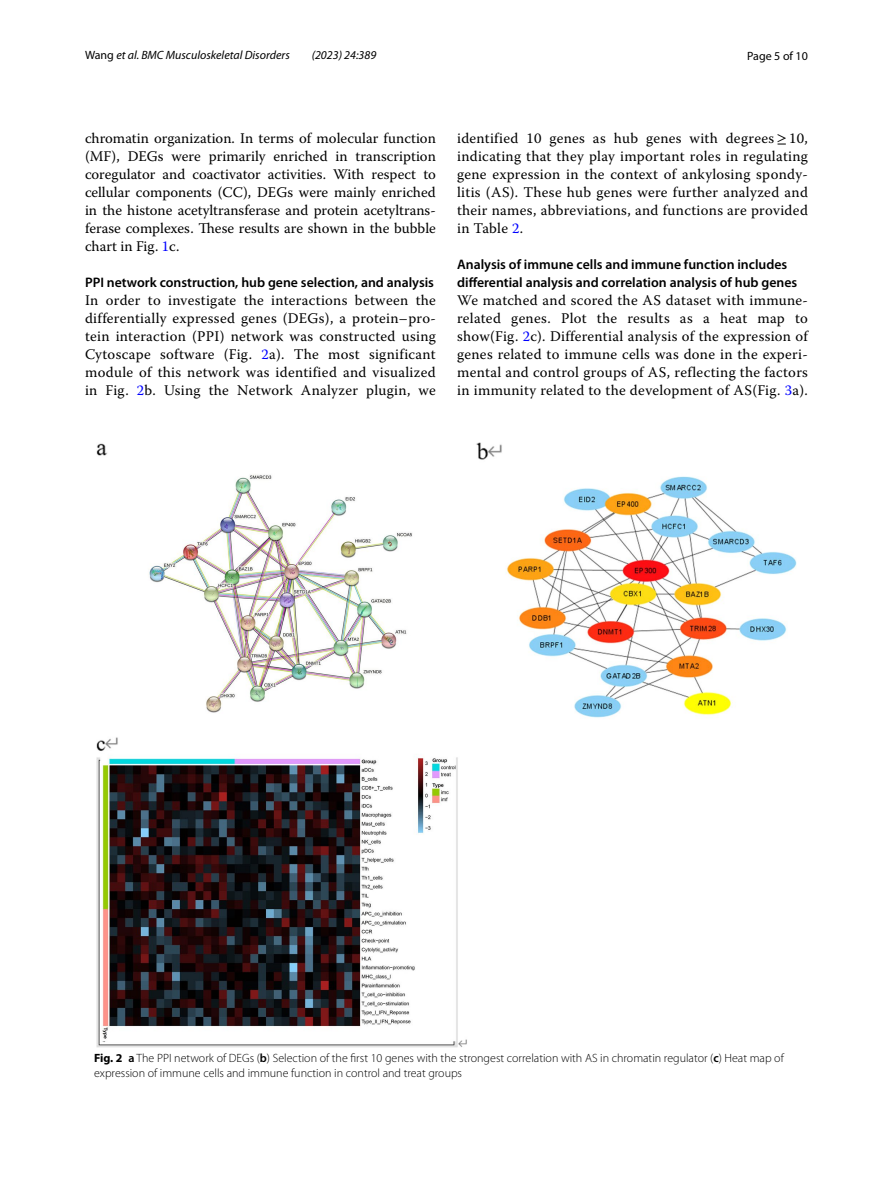
<style>
.page{position:relative;width:893px;height:1187px;background:#fff}
.page>*{position:absolute;margin:0;border:0;box-sizing:border-box;transform-origin:0 0}
.t1{font:14.7px/18px "Warnock Pro";letter-spacing:.02em;color:#000;text-align:justify}
.t2{font:600 13.8px/18px "Myriad Pro";color:#000}
.t3{font:300 12px/15px "Myriad Pro";color:#000}
.t4{font:italic 12px "Myriad Pro";color:#000}
.t5{font:12px "Myriad Pro";color:#000}
.s1{font-style:normal}
.s2{color:#00f}
.s3{font-family:"STIX"}
.s4{font-weight:700}
.s5{font-weight:600}
</style>
<div class="page">
<img style="left:96px;top:442px;width:701px;height:604px">
<p class="t4" style="left:85px;top:48px;width:206px"><span class="s1">Wang</span> et al. BMC Musculoskeletal Disorders</p>
<p class="t4" style="left:312px;top:48px;width:66px">(2023) 24:389</p>
<p class="t5" style="left:747px;top:48px;width:62px">Page 5 of 10</p>
<p class="t1" style="left:85px;top:128px;width:352px">chromatin organization. In terms of molecular function (MF), DEGs were primarily enriched in transcription coregulator and coactivator activities. With respect to cellular components (CC), DEGs were mainly enriched in the histone acetyltransferase and protein acetyltrans&shy;ferase complexes. These results are shown in the bubble chart in Fig. <span class="s2">1</span>c.</p>
<p class="t2" style="left:85px;top:273px;width:351px">PPI network construction, hub gene selection, and analysis</p>
<p class="t1" style="left:85px;top:290px;width:352px">In order to investigate the interactions between the differentially expressed genes (DEGs), a protein–pro&shy;tein interaction (PPI) network was constructed using Cytoscape software (Fig. <span class="s2">2</span>a). The most significant module of this network was identified and visualized in Fig. <span class="s2">2</span>b. Using the Network Analyzer plugin, we</p>
<p class="t1" style="left:457px;top:129px;width:352px">identified 10 genes as hub genes with degrees<span class="s3">≥</span>10, indicating that they play important roles in regulating gene expression in the context of ankylosing spondy&shy;litis (AS). These hub genes were further analyzed and their names, abbreviations, and functions are provided in Table <span class="s2">2</span>.</p>
<p class="t2" style="left:457px;top:255px;width:342px">Analysis of immune cells and immune function includes differential analysis and correlation analysis of hub genes</p>
<p class="t1" style="left:457px;top:291px;width:352px">We matched and scored the AS dataset with immune&shy;related genes. Plot the results as a heat map to show(Fig. <span class="s2">2</span>c). Differential analysis of the expression of genes related to immune cells was done in the experi&shy;mental and control groups of AS, reflecting the factors in immunity related to the development of AS(Fig. <span class="s2">3</span>a).</p>
<p class="t3" style="left:94px;top:1050px;width:691px"><span class="s4">Fig. 2</span> <span class="s5">a</span> The PPI network of DEGs (<span class="s5">b</span>) Selection of the first 10 genes with the strongest correlation with AS in chromatin regulator (<span class="s5">c</span>) Heat map of expression of immune cells and immune function in control and treat groups</p>
</div>
